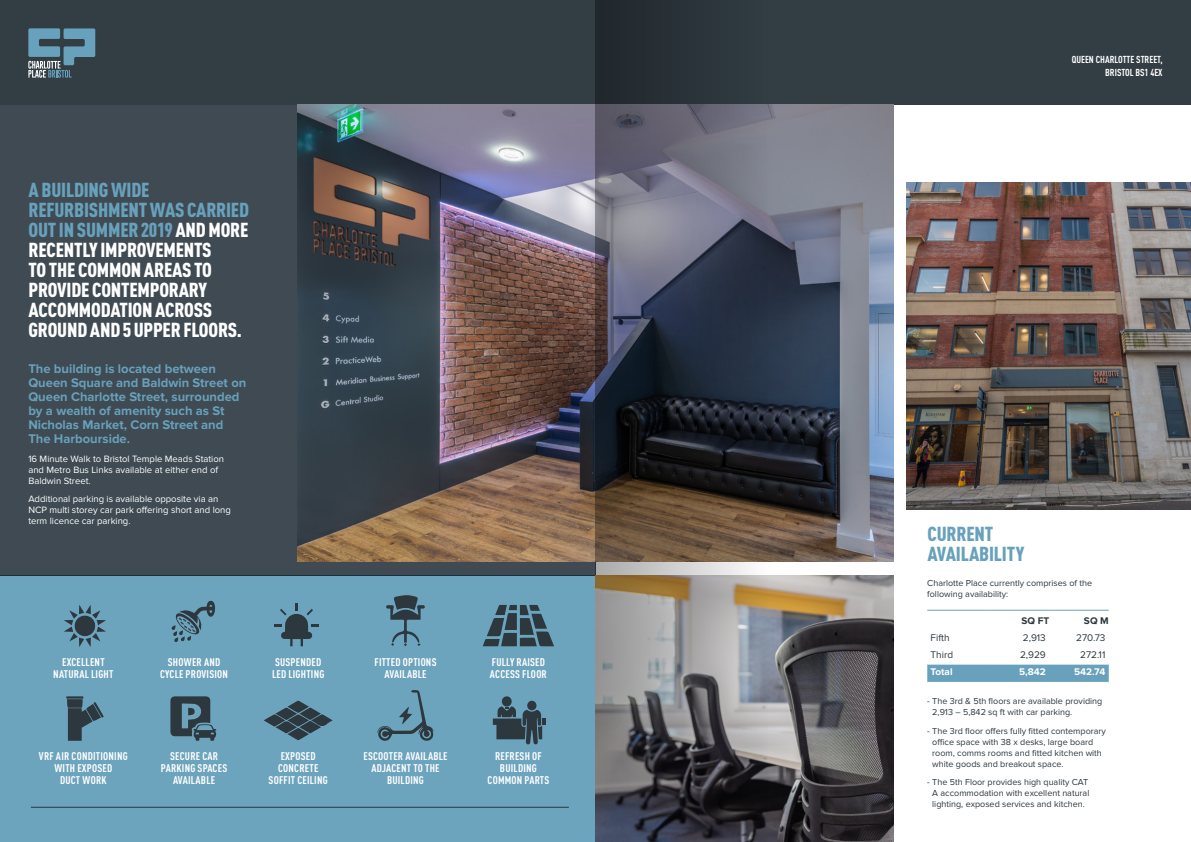
<style>
.page{position:relative;width:1191px;height:842px;background:#fff}
.page>*{position:absolute;margin:0;border:0;box-sizing:border-box;transform-origin:0 0}
.t1{font:900 condensed 20px/20px "DIN Pro";letter-spacing:-.01em;color:#fff}
.t2{font:900 condensed 20px/20px "DIN Pro";letter-spacing:-.01em;color:#68a1bb}
.t3{font:700 13px/14px "Proxima Nova";color:#68a1bb}
.t4{font:700 condensed 11px/12px "DIN Pro";letter-spacing:.02em;color:#fff;text-align:center}
.t5{font:700 condensed 10px/13px "DIN Pro";color:#fff;text-align:right}
.t6{font:10px "Proxima Nova";color:#2c373e}
.t7{font:700 10px "Proxima Nova";color:#fff}
.t8{font:700 10px "Proxima Nova";color:#2c373e}
.t9{font:9.5px/11px "Proxima Nova";color:#fff}
.t10{font:9px/11px "Proxima Nova";color:#2c373e}
.s1{color:#68a1bb}
</style>
<div class="page">
<div style="left:0;top:0;width:595px;height:105px;background:#323d44"></div>
<div style="left:0;top:575px;width:595px;height:267px;background:#6da4bd"></div>
<div style="left:595px;top:0;width:596px;height:105px;background:#323d44"></div>
<div style="left:0;top:105px;width:595px;height:470px;background:#3f4a52"></div>
<img style="left:298px;top:105px;width:595px;height:456px">
<img style="left:768px;top:575px;width:125px;height:267px">
<img style="left:906px;top:183px;width:285px;height:327px">
<div style="left:927px;top:665px;width:181px;height:17px;background:#68a1bb"></div>
<hr style="left:927px;top:610px;width:62px;height:1px;background:#68a1bb">
<hr style="left:989px;top:610px;width:60px;height:1px;background:#68a1bb">
<hr style="left:1049px;top:610px;width:59px;height:1px;background:#68a1bb">
<svg style="left:28px;top:28px;width:67px;height:50px"></svg>
<svg style="left:64px;top:605px;width:42px;height:42px"></svg>
<svg style="left:274px;top:603px;width:45px;height:43px"></svg>
<svg style="left:171px;top:600px;width:44px;height:42px"></svg>
<hr style="left:31px;top:807px;width:538px;height:1px;background:#2c373e">
<svg style="left:386px;top:595px;width:39px;height:51px"></svg>
<svg style="left:483px;top:605px;width:71px;height:41px"></svg>
<svg style="left:66px;top:696px;width:38px;height:45px"></svg>
<svg style="left:170px;top:696px;width:46px;height:45px"></svg>
<svg style="left:264px;top:701px;width:69px;height:39px"></svg>
<svg style="left:377px;top:690px;width:57px;height:51px"></svg>
<div style="left:502px;top:696px;width:10px;height:10px;background:#2c373e;border-radius:50%"></div>
<div style="left:527px;top:701px;width:9px;height:9px;background:#2c373e;border-radius:50%"></div>
<svg style="left:493px;top:706px;width:53px;height:38px"></svg>
<svg style="left:595px;top:0;width:173px;height:842px;background:#55555a"></svg>
<h1 class="t1" style="left:29px;top:178px;width:222px"><span class="s1">A BUILDING WIDE<br>REFURBISHMENT WAS CARRIED<br>OUT IN SUMMER 2019</span> AND MORE<br>RECENTLY IMPROVEMENTS<br>TO THE COMMON AREAS TO<br>PROVIDE CONTEMPORARY<br>ACCOMMODATION ACROSS<br>GROUND AND 5 UPPER FLOORS.</h1>
<h2 class="t3" style="left:28px;top:362px;width:219px">The building is located between<br>Queen Square and Baldwin Street on<br>Queen Charlotte Street, surrounded by a wealth of amenity such as St<br>Nicholas Market, Corn Street and<br>The Harbourside.</h2>
<p class="t9" style="left:28px;top:453px;width:197px">16 Minute Walk to Bristol Temple Meads Station and Metro Bus Links available at either end of<br>Baldwin Street.</p>
<p class="t9" style="left:28px;top:493px;width:204px">Additional parking is available opposite via an<br>NCP multi storey car park offering short and long term licence car parking.</p>
<p class="t4" style="left:53px;top:655px;width:62px">EXCELLENT<br>NATURAL LIGHT</p>
<p class="t4" style="left:39px;top:749px;width:90px">VRF AIR CONDITIONING<br>WITH EXPOSED<br>DUCT WORK</p>
<p class="t4" style="left:160px;top:655px;width:69px">SHOWER AND<br>CYCLE PROVISION</p>
<p class="t4" style="left:161px;top:749px;width:68px">SECURE CAR<br>PARKING SPACES<br>AVAILABLE</p>
<p class="t4" style="left:272px;top:655px;width:54px;text-align:left">SUSPENDED<br>LED LIGHTING</p>
<p class="t4" style="left:269px;top:749px;width:61px">EXPOSED<br>CONCRETE<br>SOFFIT CEILING</p>
<p class="t4" style="left:374px;top:655px;width:64px">FITTED OPTIONS<br>AVAILABLE</p>
<p class="t4" style="left:363px;top:749px;width:86px">ESCOOTER AVAILABLE<br>ADJACENT TO THE<br>BUILDING</p>
<p class="t4" style="left:490px;top:655px;width:58px;text-align:left">FULLY RAISED<br>ACCESS FLOOR</p>
<p class="t4" style="left:487px;top:749px;width:63px">REFRESH OF<br>BUILDING<br>COMMON PARTS</p>
<p class="t5" style="left:1071px;top:52px;width:92px">QUEEN CHARLOTTE STREET,<br>BRISTOL BS1 4EX</p>
<h1 class="t2" style="left:927px;top:522px;width:98px">CURRENT<br>AVAILABILITY</h1>
<p class="t10" style="left:927px;top:577px;width:166px">Charlotte Place currently comprises of the following availability:</p>
<p class="t8" style="left:1021px;top:615px;width:29px">SQ FT</p>
<p class="t8" style="left:1084px;top:615px;width:26px">SQ M</p>
<p class="t6" style="left:930px;top:632px;width:21px">Fifth</p>
<p class="t6" style="left:1022px;top:632px;width:25px">2,913</p>
<p class="t6" style="left:1076px;top:632px;width:31px">270.73</p>
<p class="t6" style="left:930px;top:649px;width:24px">Third</p>
<p class="t6" style="left:1020px;top:649px;width:27px">2,929</p>
<p class="t6" style="left:1080px;top:649px;width:27px">272.11</p>
<p class="t7" style="left:930px;top:666px;width:23px">Total</p>
<p class="t7" style="left:1019px;top:666px;width:28px">5,842</p>
<p class="t7" style="left:1074px;top:666px;width:33px">542.74</p>
<p class="t10" style="left:932px;top:696px;width:172px;text-indent:-5px">- The 3rd &amp; 5th floors are available providing<br>2,913 – 5,842 sq ft with car parking.</p>
<p class="t10" style="left:932px;top:725px;width:175px;text-indent:-5px">- The 3rd floor offers fully fitted contemporary office space with 38 x desks, large board room, comms rooms and fitted kitchen with white goods and breakout space.</p>
<p class="t10" style="left:927px;top:777px;width:164px;text-align:center">- The 5th Floor provides high quality CAT<br>A accommodation with excellent natural lighting, exposed services and kitchen.</p>
</div>
